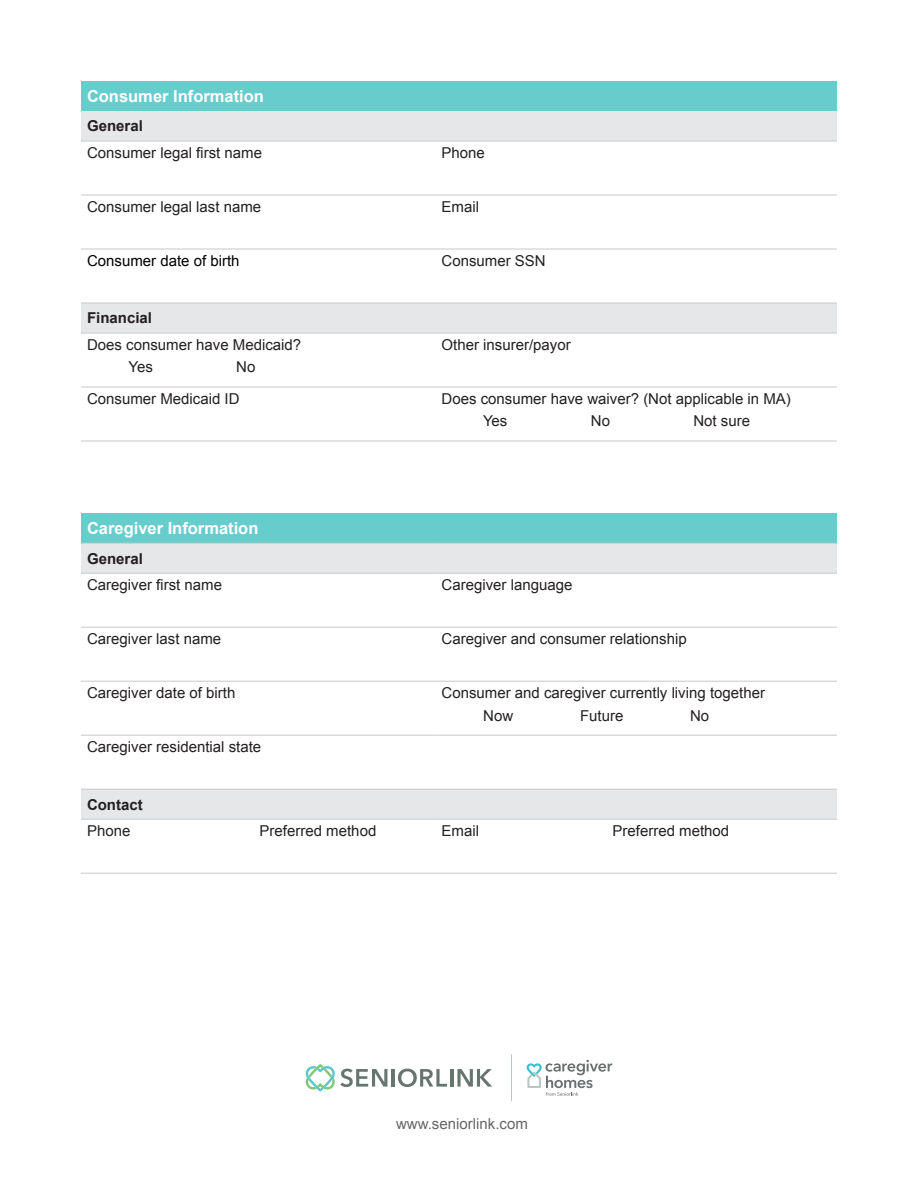
<style>
.page{position:relative;width:918px;height:1188px;background:#fff}
.page>*{position:absolute;margin:0;border:0;box-sizing:border-box;transform-origin:0 0}
.t1{font:700 16.5px "Arial";color:#fff}
.t2{font:15px/22.5px "Arial";color:#231f20}
.t3{font:700 15px "Arial";color:#231f20}
.t4{font:15px "Arial";color:#000}
.t5{font:15px "Arial";color:#666}
</style>
<div class="page">
<div style="left:81px;top:81px;width:756px;height:30px;background:#6cc"></div>
<svg style="left:81px;top:111px;width:756px;height:222px"></svg>
<hr style="left:81px;top:141px;width:355px;height:1px;background:#c7c8ca">
<hr style="left:436px;top:141px;width:401px;height:1px;background:#c7c8ca">
<hr style="left:81px;top:195px;width:355px;height:1px;background:#c7c8ca">
<hr style="left:436px;top:195px;width:401px;height:1px;background:#c7c8ca">
<hr style="left:81px;top:249px;width:355px;height:1px;background:#c7c8ca">
<hr style="left:436px;top:249px;width:401px;height:1px;background:#c7c8ca">
<hr style="left:81px;top:303px;width:355px;height:1px;background:#c7c8ca">
<hr style="left:436px;top:303px;width:401px;height:1px;background:#c7c8ca">
<hr style="left:81px;top:333px;width:355px;height:1px;background:#c7c8ca">
<hr style="left:436px;top:333px;width:401px;height:1px;background:#c7c8ca">
<hr style="left:81px;top:387px;width:355px;height:1px;background:#c7c8ca">
<hr style="left:436px;top:387px;width:401px;height:1px;background:#c7c8ca">
<hr style="left:81px;top:441px;width:355px;height:1px;background:#c7c8ca">
<hr style="left:436px;top:441px;width:401px;height:1px;background:#c7c8ca">
<div style="left:81px;top:513px;width:756px;height:30px;background:#6cc"></div>
<svg style="left:81px;top:544px;width:756px;height:275px"></svg>
<hr style="left:81px;top:543px;width:355px;height:1px;background:#c7c8ca">
<hr style="left:436px;top:543px;width:401px;height:1px;background:#c7c8ca">
<hr style="left:81px;top:573px;width:355px;height:1px;background:#c7c8ca">
<hr style="left:436px;top:573px;width:401px;height:1px;background:#c7c8ca">
<hr style="left:81px;top:627px;width:355px;height:1px;background:#c7c8ca">
<hr style="left:436px;top:627px;width:401px;height:1px;background:#c7c8ca">
<hr style="left:81px;top:681px;width:355px;height:1px;background:#c7c8ca">
<hr style="left:436px;top:681px;width:401px;height:1px;background:#c7c8ca">
<hr style="left:81px;top:735px;width:355px;height:1px;background:#c7c8ca">
<hr style="left:436px;top:735px;width:401px;height:1px;background:#c7c8ca">
<hr style="left:81px;top:789px;width:355px;height:1px;background:#c7c8ca">
<hr style="left:436px;top:789px;width:401px;height:1px;background:#c7c8ca">
<hr style="left:81px;top:819px;width:355px;height:1px;background:#c7c8ca">
<hr style="left:436px;top:819px;width:401px;height:1px;background:#c7c8ca">
<hr style="left:81px;top:873px;width:355px;height:1px;background:#c7c8ca">
<hr style="left:436px;top:873px;width:401px;height:1px;background:#c7c8ca">
<svg style="left:306px;top:1064px;width:81px;height:28px"></svg>
<hr style="left:392px;top:1069px;width:3px;height:18px;background:#67756f">
<svg style="left:398px;top:1069px;width:49px;height:18px"></svg>
<hr style="left:450px;top:1069px;width:3px;height:18px;background:#67756f">
<svg style="left:457px;top:1069px;width:35px;height:18px"></svg>
<svg style="left:526px;top:1060px;width:86px;height:36px"></svg>
<hr style="left:511px;top:1054px;width:1px;height:47px;background:#bec6c4">
<p class="t1" style="left:87px;top:85px;width:178px">Consumer Information</p>
<p class="t3" style="left:87px;top:116px;width:57px">General</p>
<p class="t2" style="left:87px;top:142px;width:177px">Consumer legal first name</p>
<p class="t2" style="left:442px;top:142px;width:45px">Phone</p>
<p class="t2" style="left:87px;top:196px;width:176px">Consumer legal last name</p>
<p class="t2" style="left:442px;top:196px;width:39px">Email</p>
<p class="t4" style="left:87px;top:251px;width:154px">Consumer date of birth</p>
<p class="t2" style="left:442px;top:250px;width:106px">Consumer SSN</p>
<p class="t3" style="left:87px;top:308px;width:67px">Financial</p>
<p class="t2" style="left:87px;top:334px;width:216px">Does consumer have Medicaid?</p>
<p class="t2" style="left:128px;top:356px;width:26px">Yes</p>
<p class="t2" style="left:236px;top:356px;width:21px">No</p>
<p class="t2" style="left:442px;top:334px;width:131px">Other insurer/payor</p>
<p class="t2" style="left:87px;top:388px;width:154px">Consumer Medicaid ID</p>
<p class="t2" style="left:442px;top:388px;width:351px">Does consumer have waiver? (Not applicable in MA)</p>
<p class="t2" style="left:483px;top:410px;width:26px">Yes</p>
<p class="t2" style="left:591px;top:410px;width:21px">No</p>
<p class="t2" style="left:693px;top:410px;width:58px">Not sure</p>
<p class="t1" style="left:87px;top:518px;width:173px">Caregiver Information</p>
<p class="t3" style="left:87px;top:548px;width:57px">General</p>
<p class="t2" style="left:87px;top:574px;width:137px">Caregiver first name</p>
<p class="t2" style="left:442px;top:574px;width:132px">Caregiver language</p>
<p class="t2" style="left:87px;top:628px;width:136px">Caregiver last name</p>
<p class="t2" style="left:442px;top:628px;width:247px">Caregiver and consumer relationship</p>
<p class="t2" style="left:87px;top:682px;width:150px">Caregiver date of birth</p>
<p class="t2" style="left:483px;top:682px;width:283px;text-indent:-42px">Consumer and caregiver currently living together<br>Now</p>
<p class="t2" style="left:580px;top:704px;width:45px">Future</p>
<p class="t2" style="left:690px;top:704px;width:21px">No</p>
<p class="t2" style="left:87px;top:736px;width:176px">Caregiver residential state</p>
<p class="t3" style="left:87px;top:794px;width:57px">Contact</p>
<p class="t2" style="left:87px;top:820px;width:45px">Phone</p>
<p class="t2" style="left:260px;top:820px;width:118px">Preferred method</p>
<p class="t2" style="left:442px;top:820px;width:39px">Email</p>
<p class="t2" style="left:613px;top:820px;width:118px">Preferred method</p>
<p class="t5" style="left:396px;top:1114px;width:133px">www.seniorlink.com</p>
</div>
